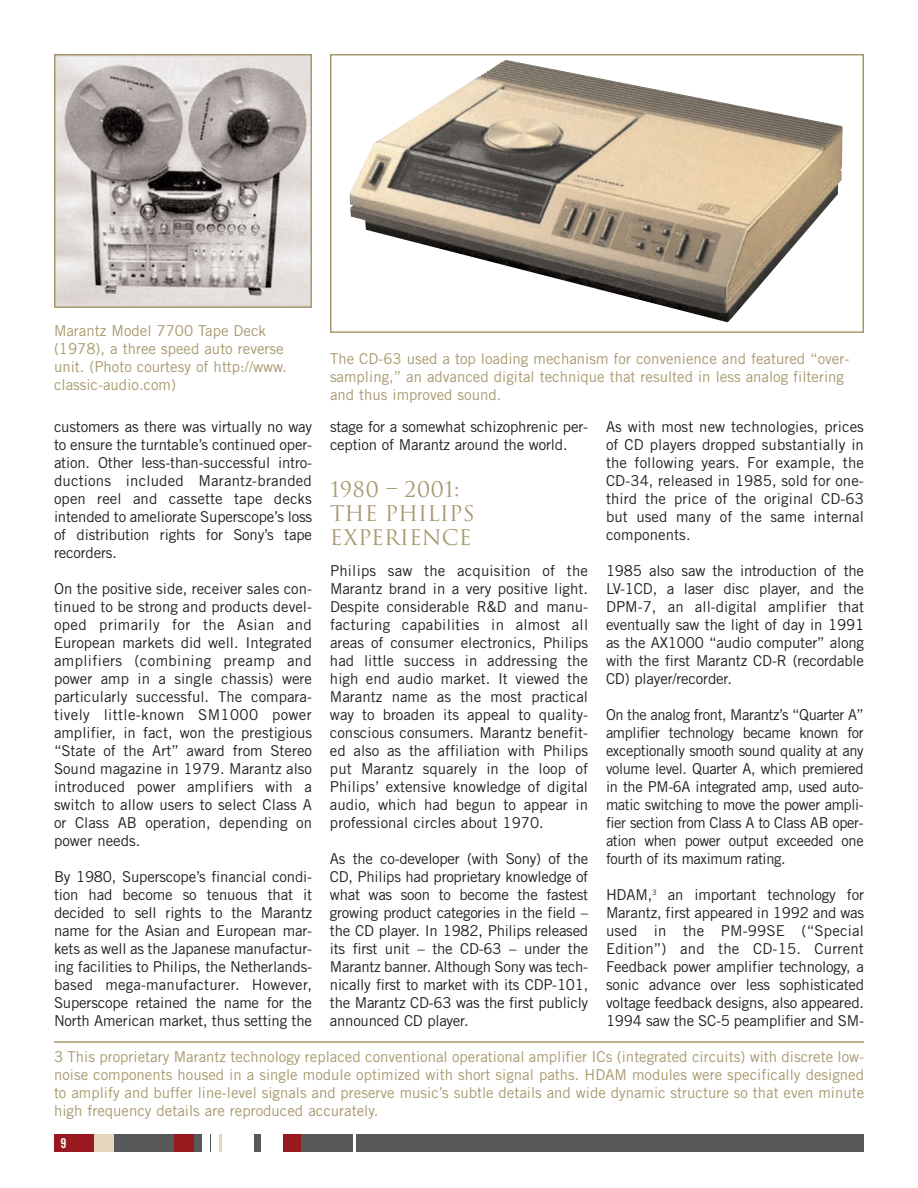
<style>
.page{position:relative;width:918px;height:1188px;background:#fff}
.page>*{position:absolute;margin:0;border:0;box-sizing:border-box;transform-origin:0 0}
.t1{font:21px/24px "Trajan";color:#a7996e}
.t2{font:15px/18px "Trade Gothic";letter-spacing:-.01em;color:#231f20;text-align:justify}
.t3{font:15px/18px "Trade Gothic";color:#a7996e}
.t4{font:13.5px "Trade Gothic Bold Cond Twenty";color:#fff}
</style>
<div class="page">
<div style="left:54px;top:1134px;width:810px;height:18px;background:#57585a"></div>
<div style="left:54px;top:1134px;width:40px;height:18px;background:#981a1e"></div>
<div style="left:94px;top:1134px;width:19px;height:18px;background:#e4d7be"></div>
<div style="left:174px;top:1134px;width:19px;height:18px;background:#981a1e"></div>
<div style="left:202px;top:1134px;width:8px;height:18px;background:#fff"></div>
<div style="left:212px;top:1134px;width:7px;height:18px;background:#fff"></div>
<div style="left:222px;top:1134px;width:31px;height:18px;background:#fff"></div>
<div style="left:261px;top:1134px;width:22px;height:18px;background:#fff"></div>
<div style="left:284px;top:1134px;width:17px;height:18px;background:#981a1e"></div>
<hr style="left:219px;top:1134px;width:3px;height:18px;background:#e4d7be">
<svg style="left:353px;top:1134px;width:2px;height:18px"></svg>
<img style="left:57px;top:57px;width:252px;height:248px">
<div style="left:54px;top:54px;width:258px;height:254px;border:2px solid #a7996e"></div>
<img style="left:349px;top:60px;width:494px;height:262px">
<div style="left:330px;top:54px;width:534px;height:279px;border:2px solid #a7996e"></div>
<hr style="left:54px;top:1041px;width:810px;height:2px;background:#a7996e">
<p class="t3" style="left:54px;top:323px;width:235px">Marantz Model 7700 Tape Deck (1978), a three speed auto reverse unit. (Photo courtesy of http://www. classic-audio.com)</p>
<p class="t2" style="left:54px;top:419px;width:260px">customers as there was virtually no way to ensure the turntable’s continued oper&shy;ation. Other less-than-successful intro&shy;ductions included Marantz-branded open reel and cassette tape decks intended to ameliorate Superscope’s loss of distribution rights for Sony’s tape recorders.</p>
<p class="t2" style="left:54px;top:581px;width:260px">On the positive side, receiver sales con&shy;tinued to be strong and products devel&shy;oped primarily for the Asian and European markets did well. Integrated amplifiers (combining preamp and power amp in a single chassis) were particularly successful. The compara&shy;tively little-known SM1000 power amplifier, in fact, won the prestigious “State of the Art” award from Stereo Sound magazine in 1979. Marantz also introduced power amplifiers with a switch to allow users to select Class A or Class AB operation, depending on power needs.</p>
<p class="t2" style="left:54px;top:869px;width:260px">By 1980, Superscope’s financial condi&shy;tion had become so tenuous that it decided to sell rights to the Marantz name for the Asian and European mar&shy;kets as well as the Japanese manufactur&shy;ing facilities to Philips, the Netherlands&shy;based mega-manufacturer. However, Superscope retained the name for the North American market, thus setting the</p>
<p class="t3" style="left:330px;top:351px;width:521px">The CD-63 used a top loading mechanism for convenience and featured “over&shy;sampling,” an advanced digital technique that resulted in less analog filtering and thus improved sound.</p>
<p class="t2" style="left:330px;top:419px;width:260px">stage for a somewhat schizophrenic per&shy;ception of Marantz around the world.</p>
<h1 class="t1" style="left:330px;top:477px;width:146px">1980 – 2001:<br>THE PHILIPS<br>EXPERIENCE</h1>
<p class="t2" style="left:330px;top:563px;width:260px">Philips saw the acquisition of the Marantz brand in a very positive light.<br>Despite considerable R&amp;D and manu&shy;facturing capabilities in almost all areas of consumer electronics, Philips had little success in addressing the high end audio market. It viewed the Marantz name as the most practical way to broaden its appeal to quality&shy;conscious consumers. Marantz benefit&shy;ed also as the affiliation with Philips put Marantz squarely in the loop of Philips’ extensive knowledge of digital audio, which had begun to appear in professional circles about 1970.</p>
<p class="t2" style="left:330px;top:851px;width:260px">As the co-developer (with Sony) of the CD, Philips had proprietary knowledge of what was soon to become the fastest growing product categories in the field – the CD player. In 1982, Philips released its first unit – the CD-63 – under the Marantz banner. Although Sony was tech&shy;nically first to market with its CDP-101, the Marantz CD-63 was the first publicly announced CD player.</p>
<p class="t2" style="left:606px;top:419px;width:260px">As with most new technologies, prices of CD players dropped substantially in the following years. For example, the CD-34, released in 1985, sold for one&shy;third the price of the original CD-63 but used many of the same internal components.</p>
<p class="t2" style="left:606px;top:563px;width:260px">1985 also saw the introduction of the LV-1CD, a laser disc player, and the DPM-7, an all-digital amplifier that eventually saw the light of day in 1991 as the AX1000 “audio computer” along with the first Marantz CD-R (recordable CD) player/recorder.</p>
<p class="t2" style="left:606px;top:707px;width:259px">On the analog front, Marantz’s “Quarter A” amplifier technology became known for exceptionally smooth sound quality at any volume level. Quarter A, which premiered in the PM-6A integrated amp, used auto&shy;matic switching to move the power ampli&shy;fier section from Class A to Class AB oper&shy;ation when power output exceeded one fourth of its maximum rating.</p>
<p class="t2" style="left:606px;top:887px;width:260px">HDAM,<sup>3</sup> an important technology for Marantz, first appeared in 1992 and was used in the PM-99SE (“Special Edition”) and the CD-15. Current Feedback power amplifier technology, a sonic advance over less sophisticated voltage feedback designs, also appeared.<br>1994 saw the SC-5 peamplifier and SM-</p>
<p class="t3" style="left:54px;top:1049px;width:812px;text-align:justify">3 This proprietary Marantz technology replaced conventional operational amplifier ICs (integrated circuits) with discrete low&shy;noise components housed in a single module optimized with short signal paths. HDAM modules were specifically designed to amplify and buffer line-level signals and preserve music’s subtle details and wide dynamic structure so that even minute high frequency details are reproduced accurately.</p>
<p class="t4" style="left:61px;top:1138px;width:7px">9</p>
</div>
